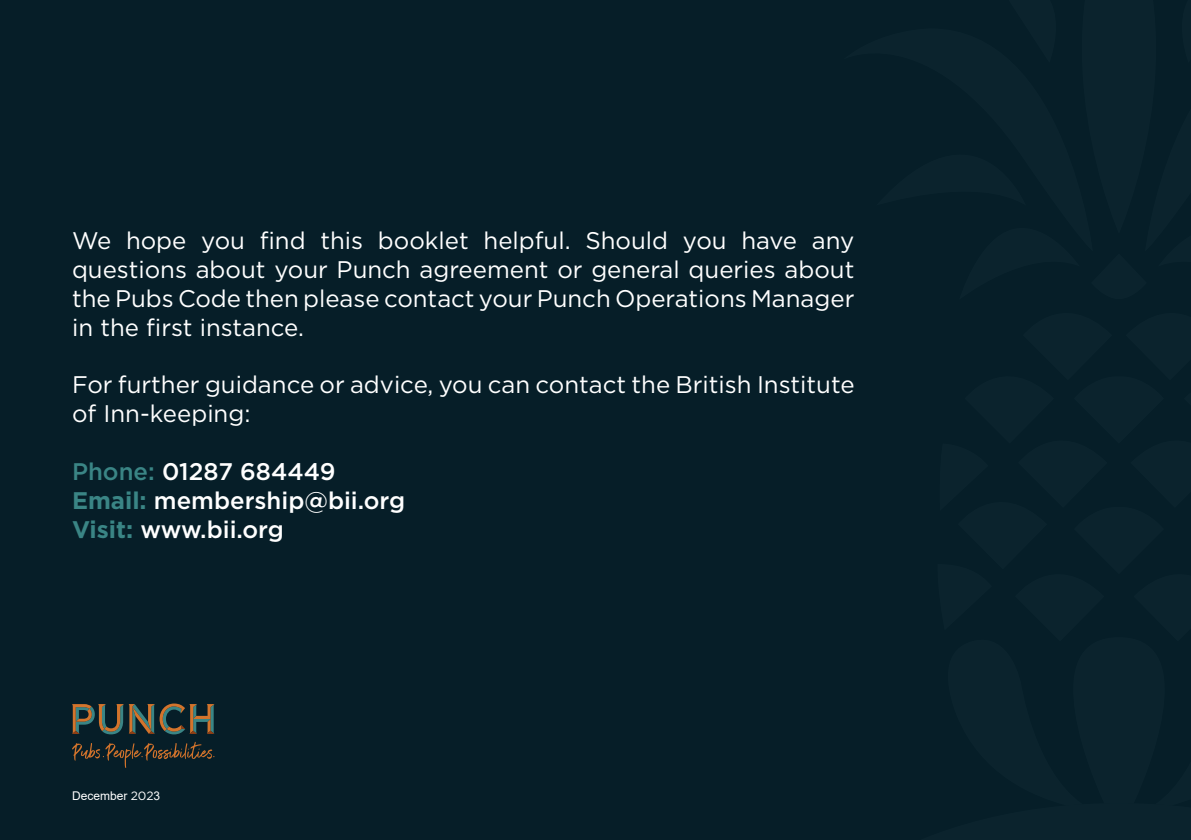
<style>
.page{position:relative;width:1191px;height:840px;background:#fff}
.page>*{position:absolute;margin:0;border:0;box-sizing:border-box;transform-origin:0 0}
.t1{font:24px/28.8px "Gotham";color:#fff;text-align:justify}
.t2{font:500 24px/28.8px "Gotham";color:#fff}
.t3{font:12px "Arial";color:#fff}
.s1{color:#3a8585}
.s2{font-weight:700;color:#3a8585}
.s3{font-family:"Gotham"}
</style>
<div class="page">
<div style="left:0;top:0;width:1191px;height:839px;background:#061e28"></div>
<svg style="left:72px;top:703px;width:142px;height:64px"></svg>
<p class="t1" style="left:72px;top:226px;width:784px">We hope you find this booklet helpful. Should you have any questions about your Punch agreement or general queries about the Pubs Code then please contact your Punch Operations Manager in the first instance.</p>
<p class="t1" style="left:72px;top:370px;width:784px">For further guidance or advice, you can contact the British Institute of Inn-keeping:</p>
<p class="t2" style="left:72px;top:456px;width:335px"><span class="s1">Phone:</span> 01287 684449<br><span class="s2">Email:</span> membership@bii.org<br><span class="s2">Visit:</span> www.bii.org</p>
<p class="t3" style="left:72px;top:789px;width:90px">December <span class="s3">202</span>3</p>
</div>
